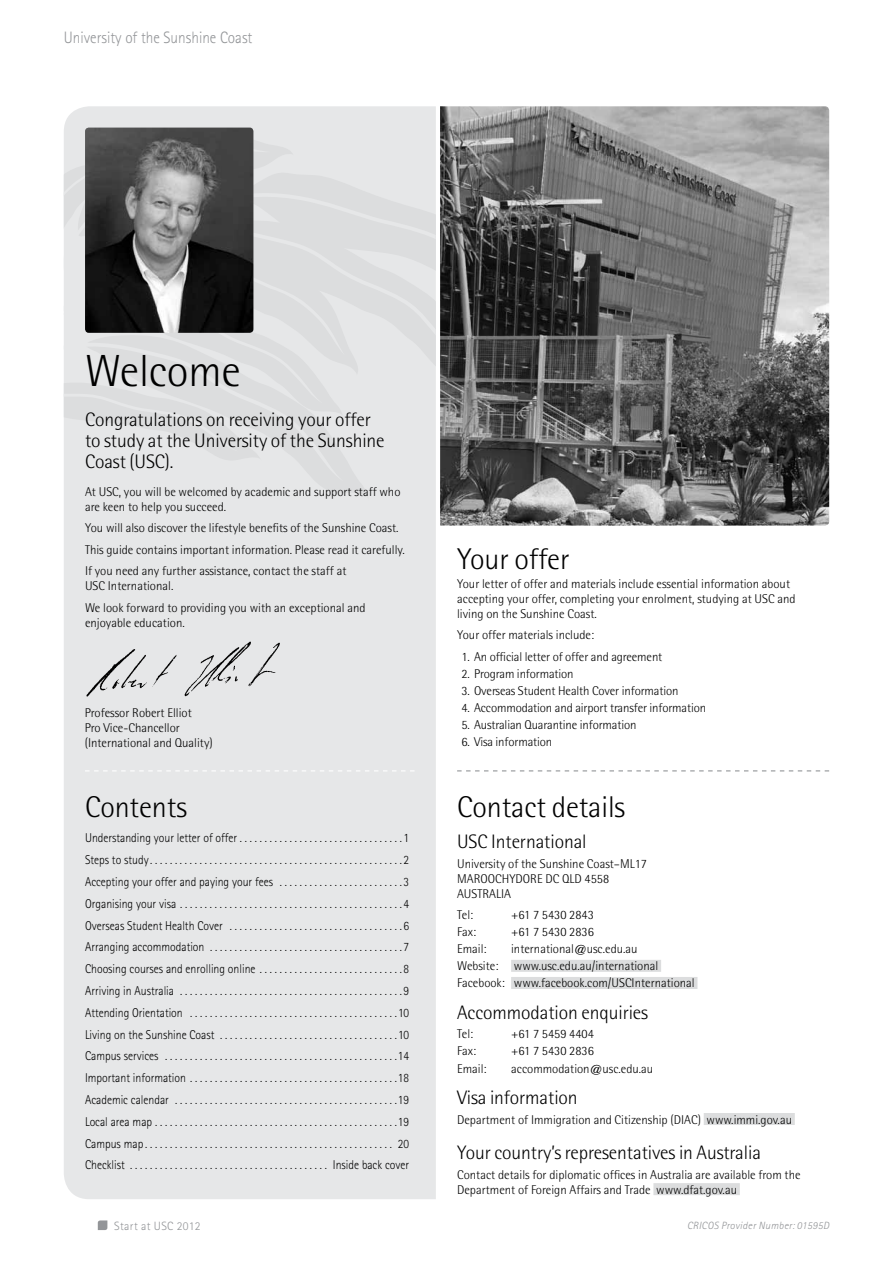
<style>
.page{position:relative;width:893px;height:1263px;background:#fff}
.page>*{position:absolute;margin:0;border:0;box-sizing:border-box;transform-origin:0 0}
.t1{font:300 45px "Rotis Semi Sans";letter-spacing:-.005em;color:#000}
.t2{font:300 30px "Rotis Semi Sans";letter-spacing:-.005em;color:#000}
.t3{font:300 19.5px/21px "Rotis Semi Sans";letter-spacing:-.005em;color:#000}
.t4{font:300 16.5px "Rotis Sans Serif";color:#939598;scale:.92 1}
.t5{font:300 12.75px/15px "Rotis Semi Sans";color:#000}
.t6{font:300 12.75px/21.8px "Rotis Sans Serif";color:#000;text-align:justify;scale:.92 1}
.t7{font:300 12px "Rotis Sans Serif";letter-spacing:.03em;color:#939598}
.t8{font:italic 300 10.5px "Rotis Sans Serif";letter-spacing:.03em;color:#939598}
</style>
<div class="page">
<div style="left:64px;top:106px;width:372px;height:1093px;background:#e6e7e8"></div>
<svg style="left:86px;top:482px;width:283px;height:18px;fill:#e6e7e8"></svg>
<svg style="left:64px;top:130px;width:372px;height:352px"></svg>
<img style="left:85px;top:128px;width:168px;height:205px">
<img style="left:440px;top:106px;width:389px;height:420px">
<div style="left:511px;top:960px;width:150px;height:12px;background:#dcddde"></div>
<div style="left:511px;top:977px;width:186px;height:12px;background:#dcddde"></div>
<div style="left:704px;top:1113px;width:91px;height:12px;background:#dcddde"></div>
<div style="left:653px;top:1183px;width:87px;height:12px;background:#dcddde"></div>
<svg style="left:457px;top:770px;width:372px;height:1px"></svg>
<svg style="left:85px;top:770px;width:330px;height:1px"></svg>
<svg style="left:98px;top:1220px;width:9px;height:10px"></svg>
<img style="left:75px;top:638px;width:214px;height:68px">
<p class="t4" style="left:64px;top:27px;width:207px">University of the Sunshine Coast</p>
<h1 class="t1" style="left:85px;top:345px;width:157px">Welcome</h1>
<h3 class="t3" style="left:85px;top:409px;width:301px">Congratulations on receiving your offer to study at the University of the Sunshine<br>Coast (USC).</h3>
<p class="t5" style="left:85px;top:484px;width:317px">At USC, you will be welcomed by academic and support staff who are keen to help you succeed.</p>
<p class="t5" style="left:85px;top:517px;width:321px;line-height:21.5px">You will also discover the lifestyle benefits of the Sunshine Coast.<br>This guide contains important information. Please read it carefully.<br>If you need any further assistance, contact the staff at</p>
<p class="t5" style="left:85px;top:575px;width:282px;line-height:21.5px">USC International.<br>We look forward to providing you with an exceptional and</p>
<p class="t5" style="left:85px;top:615px;width:101px">enjoyable education.</p>
<p class="t5" style="left:85px;top:705px;width:130px">Professor Robert Elliot<br>Pro Vice-Chancellor (International and Quality)</p>
<h2 class="t2" style="left:85px;top:789px;width:103px">Contents</h2>
<p class="t6" style="left:85px;top:827px;width:354px">Understanding your letter of offer . . . . . . . . . . . . . . . . . . . . . . . . . . . . . . . . 1<br>Steps to study . . . . . . . . . . . . . . . . . . . . . . . . . . . . . . . . . . . . . . . . . . . . . . . . . . 2<br>Accepting your offer and paying your fees . . . . . . . . . . . . . . . . . . . . . . . . 3<br>Organising your visa . . . . . . . . . . . . . . . . . . . . . . . . . . . . . . . . . . . . . . . . . . . . 4<br>Overseas Student Health Cover . . . . . . . . . . . . . . . . . . . . . . . . . . . . . . . . . . 6<br>Arranging accommodation . . . . . . . . . . . . . . . . . . . . . . . . . . . . . . . . . . . . . . 7<br>Choosing courses and enrolling online . . . . . . . . . . . . . . . . . . . . . . . . . . . . 8<br>Arriving in Australia . . . . . . . . . . . . . . . . . . . . . . . . . . . . . . . . . . . . . . . . . . . . 9<br>Attending Orientation . . . . . . . . . . . . . . . . . . . . . . . . . . . . . . . . . . . . . . . . . 10<br>Living on the Sunshine Coast . . . . . . . . . . . . . . . . . . . . . . . . . . . . . . . . . . . 10<br>Campus services . . . . . . . . . . . . . . . . . . . . . . . . . . . . . . . . . . . . . . . . . . . . . . 14<br>Important information . . . . . . . . . . . . . . . . . . . . . . . . . . . . . . . . . . . . . . . . . 18<br>Academic calendar . . . . . . . . . . . . . . . . . . . . . . . . . . . . . . . . . . . . . . . . . . . . 19<br>Local area map . . . . . . . . . . . . . . . . . . . . . . . . . . . . . . . . . . . . . . . . . . . . . . . . 19<br>Campus map . . . . . . . . . . . . . . . . . . . . . . . . . . . . . . . . . . . . . . . . . . . . . . . . . . 20<br>Checklist . . . . . . . . . . . . . . . . . . . . . . . . . . . . . . . . . . . . . . . . Inside back cover</p>
<h2 class="t2" style="left:457px;top:541px;width:114px">Your offer</h2>
<p class="t5" style="left:457px;top:576px;width:340px">Your letter of offer and materials include essential information about accepting your offer, completing your enrolment, studying at USC and living on the Sunshine Coast.</p>
<p class="t5" style="left:457px;top:628px;width:139px">Your offer materials include:</p>
<p class="t5" style="left:461px;top:649px;width:202px">1. An official letter of offer and agreement</p>
<p class="t5" style="left:461px;top:666px;width:114px">2. Program information</p>
<p class="t5" style="left:461px;top:683px;width:219px">3. Overseas Student Health Cover information</p>
<p class="t5" style="left:461px;top:700px;width:246px">4. Accommodation and airport transfer information</p>
<p class="t5" style="left:461px;top:717px;width:177px">5. Australian Quarantine information</p>
<p class="t5" style="left:461px;top:735px;width:92px">6. Visa information</p>
<h2 class="t2" style="left:457px;top:789px;width:169px">Contact details</h2>
<h3 class="t3" style="left:457px;top:831px;width:131px">USC International</h3>
<p class="t5" style="left:457px;top:856px;width:191px">University of the Sunshine Coast–ML17<br>MAROOCHYDORE DC QLD 4558<br>AUSTRALIA</p>
<p class="t5" style="left:457px;top:907px;width:18px">Tel:</p>
<p class="t5" style="left:511px;top:907px;width:84px">+61 7 5430 2843</p>
<p class="t5" style="left:457px;top:924px;width:20px">Fax:</p>
<p class="t5" style="left:511px;top:924px;width:84px">+61 7 5430 2836</p>
<p class="t5" style="left:457px;top:941px;width:31px">Email:</p>
<p class="t5" style="left:457px;top:940px;width:239px;line-height:17.1px;text-indent:54px">international@usc.edu.au<br>Website: www.usc.edu.au/international<br>Facebook: www.facebook.com/USCInternational</p>
<h3 class="t3" style="left:457px;top:1002px;width:193px">Accommodation enquiries</h3>
<p class="t5" style="left:457px;top:1026px;width:18px">Tel:</p>
<p class="t5" style="left:511px;top:1026px;width:84px">+61 7 5459 4404</p>
<p class="t5" style="left:457px;top:1044px;width:20px">Fax:</p>
<p class="t5" style="left:511px;top:1044px;width:84px">+61 7 5430 2836</p>
<p class="t5" style="left:457px;top:1061px;width:31px">Email:</p>
<p class="t5" style="left:511px;top:1061px;width:144px">accommodation@usc.edu.au</p>
<h3 class="t3" style="left:457px;top:1087px;width:122px">Visa information</h3>
<p class="t5" style="left:457px;top:1112px;width:336px">Department of Immigration and Citizenship (DIAC) www.immi.gov.au</p>
<h3 class="t3" style="left:457px;top:1142px;width:305px">Your country’s representatives in Australia</h3>
<p class="t5" style="left:457px;top:1167px;width:345px">Contact details for diplomatic offices in Australia are available from the<br>Department of Foreign Affairs and Trade www.dfat.gov.au</p>
<p class="t7" style="left:114px;top:1219px;width:88px">Start at USC 2012</p>
<p class="t8" style="left:687px;top:1219px;width:144px">CRICOS Provider Number: 01595D</p>
</div>
